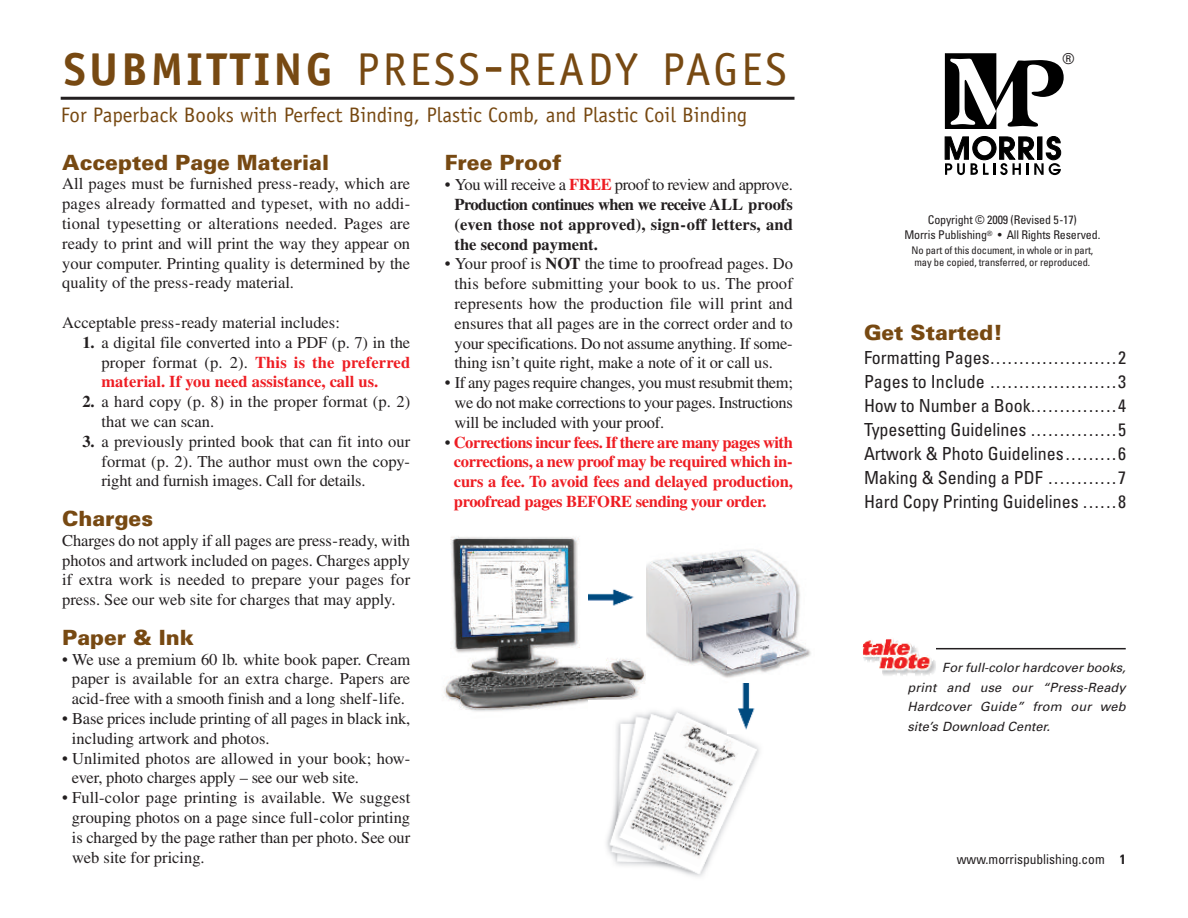
<style>
.page{position:relative;width:1188px;height:918px;background:#fff}
.page>*{position:absolute;margin:0;border:0;box-sizing:border-box;transform-origin:0 0}
.t1{font:46.2px "Officina Sans";letter-spacing:.065em;color:#774912}
.t2{font:21px "Officina Sans";color:#774912}
.t3{font:900 21px "Univers";color:#774912}
.t4{font:condensed 18px/24px "Univers";color:#231f20;text-align:justify}
.t5{font:16.5px/19.8px "Times";color:#231f20;text-align:justify}
.t6{font:700 16.5px/19.8px "Times";letter-spacing:-.02em;color:#ee1d23;text-align:justify}
.t7{font:700 16.5px/19.8px "Times";letter-spacing:.005em;color:#231f20;text-align:justify}
.t8{font:condensed 15px "Univers";color:#231f20}
.t9{font:condensed 13.5px "Univers";color:#231f20}
.t10{font:italic 12.75px/19.5px "Univers";letter-spacing:.015em;color:#231f20;text-align:justify}
.t11{font:condensed 12px/15px "Univers";letter-spacing:-.01em;color:#231f20;text-align:center}
.t12{font:condensed 10.5px/12px "Univers";letter-spacing:-.01em;color:#231f20}
.s1{font-weight:700}
.s2{font-size:61.5px}
.s3{font-weight:700;color:#ee1d23}
.s4{font-weight:400}
.s5{color:#ee1d23}
.s6{font-weight:400;color:#231f20}
</style>
<div class="page">
<div style="left:945px;top:54px;width:51px;height:74px;background:#000"></div>
<svg style="left:950px;top:59px;width:114px;height:68px"></svg>
<svg style="left:945px;top:136px;width:116px;height:39px"></svg>
<hr style="left:61px;top:97px;width:734px;height:3px;background:#231f20">
<img style="left:863px;top:639px;width:73px;height:37px">
<hr style="left:936px;top:648px;width:190px;height:1px;background:#231f20">
<img style="left:645px;top:549px;width:166px;height:135px">
<img style="left:444px;top:536px;width:201px;height:176px">
<img style="left:589px;top:573px;width:51px;height:48px">
<img style="left:588px;top:701px;width:172px;height:176px">
<img style="left:623px;top:715px;width:130px;height:152px">
<img style="left:727px;top:684px;width:33px;height:50px">
<h1 class="t1" style="left:64px;top:52px;width:725px"><span class="s1">SUBMITTING</span> PRESS<span class="s2">-</span>READY PAGES</h1>
<p class="t2" style="left:61px;top:107px;width:688px">For Paperback Books with Perfect Binding, Plastic Comb, and Plastic Coil Binding</p>
<p class="t3" style="left:62px;top:154px;width:268px">Accepted Page Material</p>
<p class="t5" style="left:62px;top:176px;width:350px">All pages must be furnished press-ready, which are pages already formatted and typeset, with no addi&shy;tional typesetting or alterations needed. Pages are ready to print and will print the way they appear on your computer. Printing quality is determined by the quality of the press-ready material.</p>
<p class="t5" style="left:62px;top:314px;width:279px">Acceptable press-ready material includes:</p>
<p class="t5" style="left:102px;top:334px;width:310px;text-indent:-19px"><span class="s1">1.</span> a digital file converted into a PDF (p. 7) in the proper format (p. 2). <span class="s3">This is the preferred material. If you need assistance, call us.</span></p>
<p class="t5" style="left:102px;top:394px;width:310px;text-indent:-19px"><span class="s1">2.</span> a hard copy (p. 8) in the proper format (p. 2) that we can scan.</p>
<p class="t5" style="left:102px;top:433px;width:310px;text-indent:-19px"><span class="s1">3.</span> a previously printed book that can fit into our format (p. 2). The author must own the copy&shy;right and furnish images. Call for details.</p>
<p class="t3" style="left:62px;top:511px;width:92px">Charges</p>
<p class="t5" style="left:62px;top:532px;width:350px">Charges do not apply if all pages are press-ready, with photos and artwork included on pages. Charges apply if extra work is needed to prepare your pages for press. See our web site for charges that may apply.</p>
<p class="t3" style="left:62px;top:630px;width:133px">Paper &amp; Ink</p>
<p class="t5" style="left:62px;top:651px;width:350px;text-align:center">• We use a premium 60 lb. white book paper. Cream paper is available for an extra charge. Papers are acid-free with a smooth finish and a long shelf-life.</p>
<p class="t5" style="left:72px;top:710px;width:340px;text-indent:-10px">• Base prices include printing of all pages in black ink, including artwork and photos.</p>
<p class="t5" style="left:72px;top:750px;width:340px;text-indent:-10px">• Unlimited photos are allowed in your book; how&shy;ever, photo charges apply – see our web site.</p>
<p class="t5" style="left:72px;top:790px;width:340px;text-indent:-10px">• Full-color page printing is available. We suggest grouping photos on a page since full-color printing is charged by the page rather than per photo. See our web site for pricing.</p>
<p class="t3" style="left:445px;top:155px;width:118px">Free Proof</p>
<p class="t7" style="left:455px;top:176px;width:340px;text-indent:-10px"><span class="s4">• You will receive a</span> <span class="s5">FREE</span> <span class="s4">proof to review and approve.<br></span>Production continues when we receive ALL proofs (even those not approved), sign-off letters, and the second payment.</p>
<p class="t5" style="left:455px;top:256px;width:340px;text-indent:-10px">• Your proof is <span class="s1">NOT</span> the time to proofread pages. Do this before submitting your book to us. The proof represents how the production file will print and ensures that all pages are in the correct order and to your specifications. Do not assume anything. If some&shy;thing isn’t quite right, make a note of it or call us.</p>
<p class="t5" style="left:455px;top:374px;width:340px;text-indent:-10px">• If any pages require changes, you must resubmit them; we do not make corrections to your pages. Instructions will be included with your proof.</p>
<p class="t6" style="left:454px;top:434px;width:341px;text-indent:-9px"><span class="s6">•</span> Corrections incur fees. If there are many pages with corrections, a new proof may be required which in&shy;curs a fee. To avoid fees and delayed production, proofread pages BEFORE sending your order.</p>
<p class="t8" style="left:1063px;top:53px;width:13px">®</p>
<p class="t11" style="left:904px;top:213px;width:197px">Copyright © 2009 (Revised 5-17)<br>Morris Publishing<sup>®</sup> • All Rights Reserved.</p>
<p class="t12" style="left:911px;top:245px;width:183px">No part of this document, in whole or in part, may be copied, transferred, or reproduced.</p>
<p class="t3" style="left:864px;top:325px;width:140px">Get Started!</p>
<p class="t4" style="left:864px;top:347px;width:264px">Formatting Pages......................2<br>Pages to Include ......................3<br>How to Number a Book...............4<br>Typesetting Guidelines ...............5<br>Artwork &amp; Photo Guidelines .........6<br>Making &amp; Sending a PDF ............7<br>Hard Copy Printing Guidelines ......8</p>
<p class="t10" style="left:908px;top:659px;width:220px;text-indent:35px">For full-color hardcover books, print and use our “Press-Ready Hardcover Guide” from our web site’s Download Center.</p>
<p class="t9" style="left:957px;top:854px;width:170px">www.morrispublishing.com <span class="s1">1</span></p>
</div>
